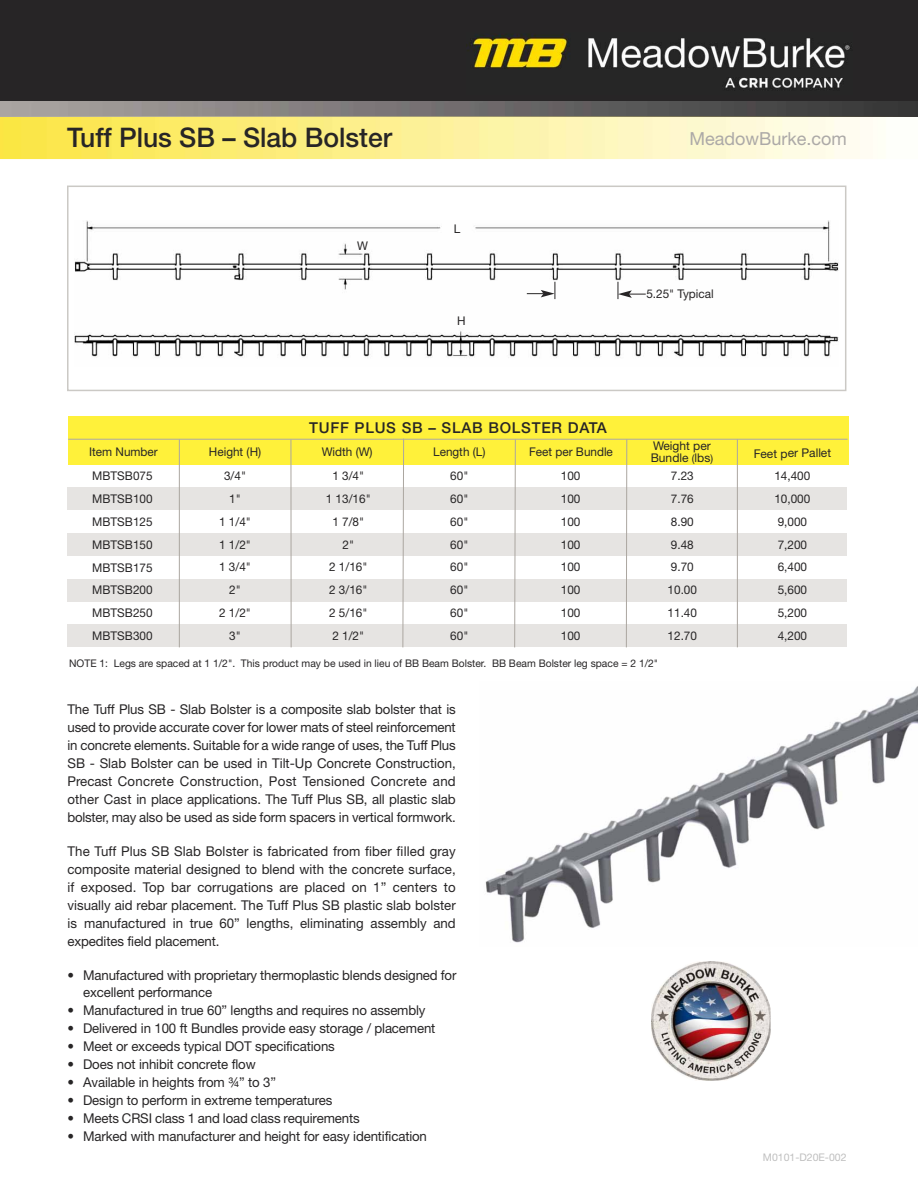
<style>
.page{position:relative;width:918px;height:1188px;background:#fff}
.page>*{position:absolute;margin:0;border:0;box-sizing:border-box;transform-origin:0 0}
.t1{font:500 27px "Helvetica Neue";color:#272526}
.t2{font:18px "Helvetica Neue";color:#aca9a7}
.t3{font:500 15px "Helvetica Neue";letter-spacing:.05em;color:#272526}
.t4{font:13.5px/18px "Helvetica Neue";letter-spacing:-.005em;color:#272526;text-align:justify}
.t5{font:13.5px/17.1px "Helvetica Neue LT Std";letter-spacing:-.01em;color:#272526}
.t6{font:12px/22.8px "Helvetica Neue";color:#272526;text-align:center}
.t7{font:10.5px "Helvetica Neue";color:#272526}
.t8{font:10.5px "Helvetica Neue LT Std";color:#bfbfbf}
.s1{font-size:10.5px}
.s2{font-family:"Helvetica Neue"}
</style>
<div class="page">
<div style="left:0;top:0;width:918px;height:116px;background:#272526"></div>
<img style="left:0;top:102px;width:918px;height:57px">
<img style="left:0;top:116px;width:918px;height:1px">
<img style="left:468px;top:34px;width:383px;height:56px">
<div style="left:67px;top:186px;width:779px;height:205px;border:2px solid #cbc9c5"></div>
<img style="left:74px;top:220px;width:764px;height:138px">
<img style="left:485px;top:686px;width:433px;height:257px">
<img style="left:651px;top:961px;width:120px;height:120px">
<div style="left:68px;top:416px;width:780px;height:49px;background:#fff13a"></div>
<div style="left:67px;top:487px;width:780px;height:23px;background:#e6e4e2"></div>
<div style="left:67px;top:533px;width:780px;height:23px;background:#e6e4e2"></div>
<div style="left:67px;top:579px;width:780px;height:23px;background:#e6e4e2"></div>
<div style="left:67px;top:625px;width:780px;height:22px;background:#e6e4e2"></div>
<hr style="left:179px;top:439px;width:1px;height:208px;background:#aba6a0">
<hr style="left:290px;top:439px;width:2px;height:208px;background:#aba6a0">
<svg style="left:402px;top:438px;width:3px;height:210px"></svg>
<svg style="left:514px;top:438px;width:2px;height:210px"></svg>
<hr style="left:626px;top:439px;width:1px;height:208px;background:#aba6a0">
<hr style="left:737px;top:439px;width:1px;height:208px;background:#aba6a0">
<hr style="left:68px;top:439px;width:780px;height:1px;background:#aca9a7">
<svg style="left:527px;top:282px;width:29px;height:17px"></svg>
<svg style="left:618px;top:282px;width:28px;height:17px"></svg>
<h1 class="t1" style="left:67px;top:128px;width:327px">Tuff Plus SB – Slab Bolster</h1>
<p class="t6" style="left:357px;top:235px;width:12px">W</p>
<p class="t6" style="left:454px;top:219px;width:8px">L</p>
<p class="t6" style="left:457px;top:310px;width:10px">H</p>
<h2 class="t2" style="left:690px;top:132px;width:159px">MeadowBurke.com</h2>
<p class="t6" style="left:646px;top:283px;width:69px">5.25" Typical</p>
<p class="t3" style="left:309px;top:422px;width:299px">TUFF PLUS SB – SLAB BOLSTER DATA</p>
<p class="t6" style="left:322px;top:441px;width:52px">Width (W)</p>
<p class="t6" style="left:433px;top:441px;width:54px;line-height:24px">Length (L)<br>60"</p>
<p class="t6" style="left:450px;top:488px;width:20px;text-align:justify">60" 60" 60" 60" 60" 60" 60"</p>
<p class="t6" style="left:651px;top:441px;width:64px;line-height:12px;text-align:left">Weight per<br>Bundle <span class="s1">(</span>lbs<span class="s1">)</span></p>
<p class="t6" style="left:754px;top:443px;width:79px">Feet per Pallet<br>14,400<br>10,000<br>9,000<br>7,200<br>6,400<br>5,600<br>5,200<br>4,200</p>
<p class="t6" style="left:89px;top:441px;width:70px">Item Number</p>
<p class="t6" style="left:209px;top:441px;width:54px;line-height:24px">Height (H)<br>3/4"</p>
<p class="t6" style="left:219px;top:488px;width:33px">1"<br>1 1/4"<br>1 1/2"<br>1 3/4"<br>2"<br>2 1/2"<br>3"</p>
<p class="t6" style="left:529px;top:441px;width:85px;line-height:24px">Feet per Bundle<br>100</p>
<p class="t6" style="left:561px;top:488px;width:21px;text-align:justify">100<br>100<br>100<br>100<br>100<br>100<br>100</p>
<p class="t6" style="left:326px;top:465px;width:46px">1 3/4"<br>1 13/16"<br>1 7/8"<br>2"<br>2 1/16"<br>2 3/16"<br>2 5/16"<br>2 1/2"</p>
<p class="t6" style="left:92px;top:466px;width:62px;text-align:justify">MBTSB075<br>MBTSB100<br>MBTSB125<br>MBTSB150<br>MBTSB175<br>MBTSB200<br>MBTSB250<br>MBTSB300</p>
<p class="t6" style="left:668px;top:466px;width:31px;text-align:left">7.23<br>7.76<br>8.90<br>9.48<br>9.70<br>10.00<br>11.40<br>12.70</p>
<p class="t7" style="left:69px;top:659px;width:591px">NOTE 1: Legs are spaced at 1 1/2". This product may be used in lieu of BB Beam Bolster. BB Beam Bolster leg space = 2 1/2"</p>
<p class="t4" style="left:68px;top:701px;width:390px">The Tuff Plus SB - Slab Bolster is a composite slab bolster that is used to provide accurate cover for lower mats of steel reinforcement in concrete elements. Suitable for a wide range of uses, the Tuff Plus SB - Slab Bolster can be used in Tilt-Up Concrete Construction, Precast Concrete Construction, Post Tensioned Concrete and other Cast in place applications. The Tuff Plus SB, all plastic slab bolster, may also be used as side form spacers in vertical formwork.</p>
<p class="t4" style="left:68px;top:844px;width:390px">The Tuff Plus SB Slab Bolster is fabricated from fiber filled gray composite material designed to blend with the concrete surface, if exposed. Top bar corrugations are placed on 1” centers to visually aid rebar placement. The Tuff Plus SB plastic slab bolster is manufactured in true 60” lengths, eliminating assembly and expedites field placement.</p>
<p class="t5" style="left:83px;top:966px;width:375px;text-indent:-16px"><span class="s2">•</span> Manufactured with proprietary thermoplastic blends designed for excellent performance</p>
<p class="t5" style="left:68px;top:1001px;width:360px"><span class="s2">•</span> Manufactured in true 60” lengths and requires no assembly</p>
<p class="t5" style="left:68px;top:1019px;width:369px"><span class="s2">•</span> Delivered in 100 ft Bundles provide easy storage / placement</p>
<p class="t5" style="left:68px;top:1037px;width:269px"><span class="s2">•</span> Meet or exceeds typical DOT specifications</p>
<p class="t5" style="left:68px;top:1055px;width:190px"><span class="s2">•</span> Does not inhibit concrete flow</p>
<p class="t5" style="left:68px;top:1073px;width:210px"><span class="s2">•</span> Available in heights from ¾” to 3”</p>
<p class="t5" style="left:68px;top:1091px;width:267px"><span class="s2">•</span> Design to perform in extreme temperatures</p>
<p class="t5" style="left:68px;top:1109px;width:294px"><span class="s2">•</span> Meets CRSI class 1 and load class requirements</p>
<p class="t5" style="left:68px;top:1127px;width:361px"><span class="s2">•</span> Marked with manufacturer and height for easy identification</p>
<p class="t8" style="left:763px;top:1151px;width:85px">M0101-D20E-002</p>
</div>
